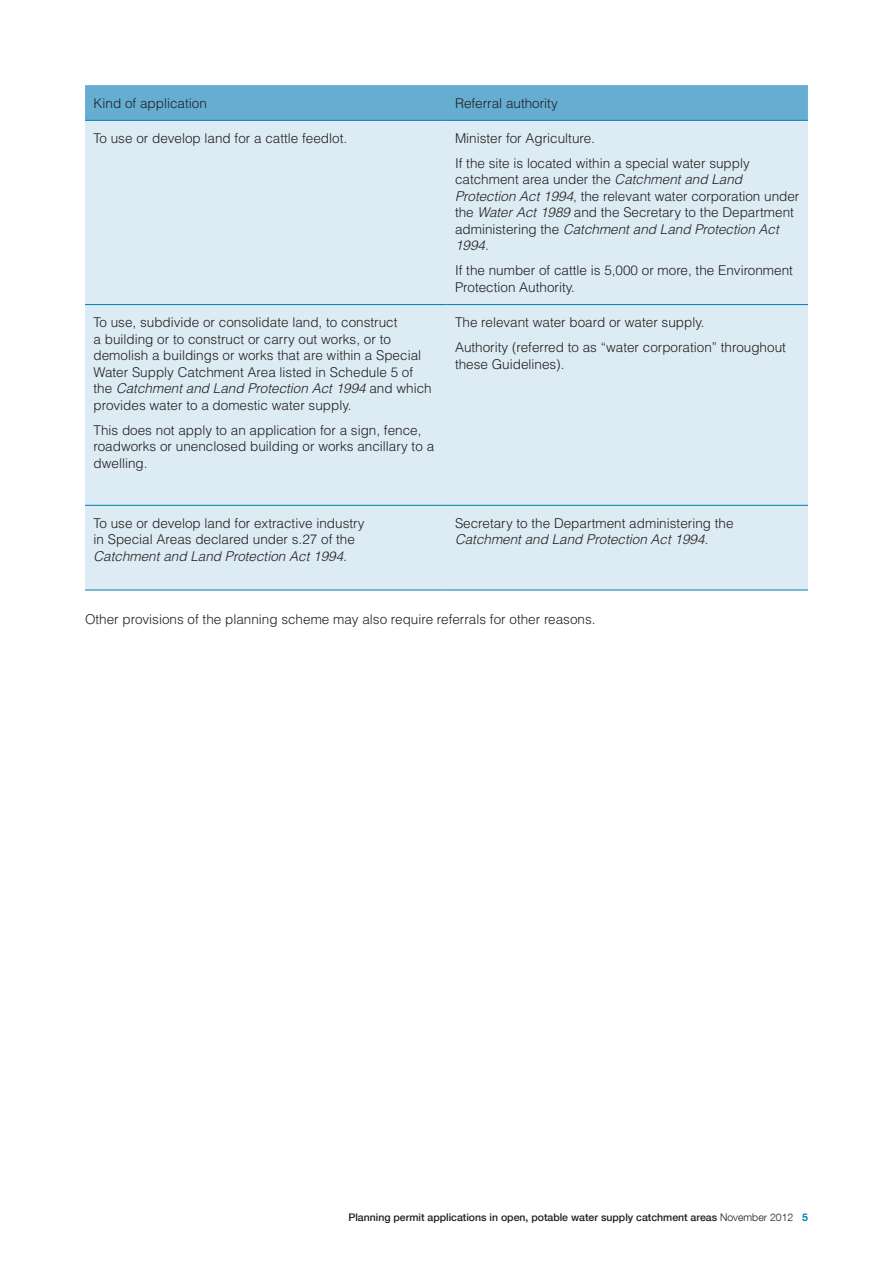
<style>
.page{position:relative;width:893px;height:1263px;background:#fff}
.page>*{position:absolute;margin:0;border:0;box-sizing:border-box;transform-origin:0 0}
.BODY{font:300 13.5px/16.5px "Helvetica LT Std";color:#231f20}
.BODY-2{font:italic 300 13.5px "Helvetica LT Std";color:#231f20}
.t1{font:500 10.5px "Helvetica Neue LT Com";color:#231f20}
.s1{font-style:italic}
.s2{font-style:normal}
.s3{font-weight:300}
.s4{font-weight:700;color:#007daf}
</style>
<div class="page">
<div style="left:85px;top:85px;width:723px;height:35px;background:#66aed1"></div>
<div style="left:85px;top:121px;width:723px;height:469px;background:#ddebf4"></div>
<hr style="left:85px;top:120px;width:361px;height:1px;background:#007daf">
<hr style="left:446px;top:120px;width:362px;height:1px;background:#007daf">
<hr style="left:85px;top:304px;width:361px;height:1px;background:#007daf">
<hr style="left:446px;top:304px;width:362px;height:1px;background:#007daf">
<hr style="left:85px;top:505px;width:361px;height:1px;background:#007daf">
<hr style="left:446px;top:505px;width:362px;height:1px;background:#007daf">
<hr style="left:85px;top:590px;width:361px;height:1px;background:#007daf">
<hr style="left:446px;top:590px;width:362px;height:1px;background:#007daf">
<p class="BODY" style="left:94px;top:94px;width:115px">Kind of application</p>
<p class="BODY" style="left:455px;top:94px;width:104px">Referral authority</p>
<p class="BODY" style="left:94px;top:130px;width:255px">To use or develop land for a cattle feedlot.</p>
<p class="BODY" style="left:455px;top:130px;width:142px">Minister for Agriculture.</p>
<p class="BODY" style="left:455px;top:155px;width:346px">If the site is located within a special water supply catchment area under the <span class="s1">Catchment and Land Protection Act 1994</span>, the relevant water corporation under the <span class="s1">Water Act 1989</span> and the Secretary to the Department administering the <span class="s1">Catchment and Land Protection Act 1994</span>.</p>
<p class="BODY" style="left:455px;top:262px;width:339px">If the number of cattle is 5,000 or more, the Environment<br>Protection Authority.</p>
<p class="BODY" style="left:94px;top:314px;width:340px">To use, subdivide or consolidate land, to construct<br>a building or to construct or carry out works, or to demolish a buildings or works that are within a Special Water Supply Catchment Area listed in Schedule 5 of the <span class="s1">Catchment and Land Protection Act 1994</span> and which provides water to a domestic water supply.</p>
<p class="BODY" style="left:94px;top:421px;width:342px">This does not apply to an application for a sign, fence, roadworks or unenclosed building or works ancillary to a dwelling.</p>
<p class="BODY" style="left:455px;top:314px;width:251px">The relevant water board or water supply.</p>
<p class="BODY" style="left:455px;top:339px;width:332px">Authority (referred to as “water corporation” throughout these Guidelines).</p>
<p class="BODY" style="left:94px;top:515px;width:273px">To use or develop land for extractive industry</p>
<p class="BODY" style="left:94px;top:531px;width:263px">in Special Areas declared under s.27 of the</p>
<p class="BODY-2" style="left:94px;top:547px;width:255px">Catchment and Land Protection Act 1994.</p>
<p class="BODY" style="left:455px;top:515px;width:280px">Secretary to the Department administering the</p>
<p class="BODY-2" style="left:455px;top:531px;width:255px">Catchment and Land Protection Act 1994<span class="s2">.</span></p>
<p class="BODY" style="left:85px;top:611px;width:512px">Other provisions of the planning scheme may also require referrals for other reasons.</p>
<p class="t1" style="left:348px;top:1211px;width:461px">Planning permit applications in open, potable water supply catchment areas <span class="s3">November 2012</span> <span class="s4">5</span></p>
</div>
